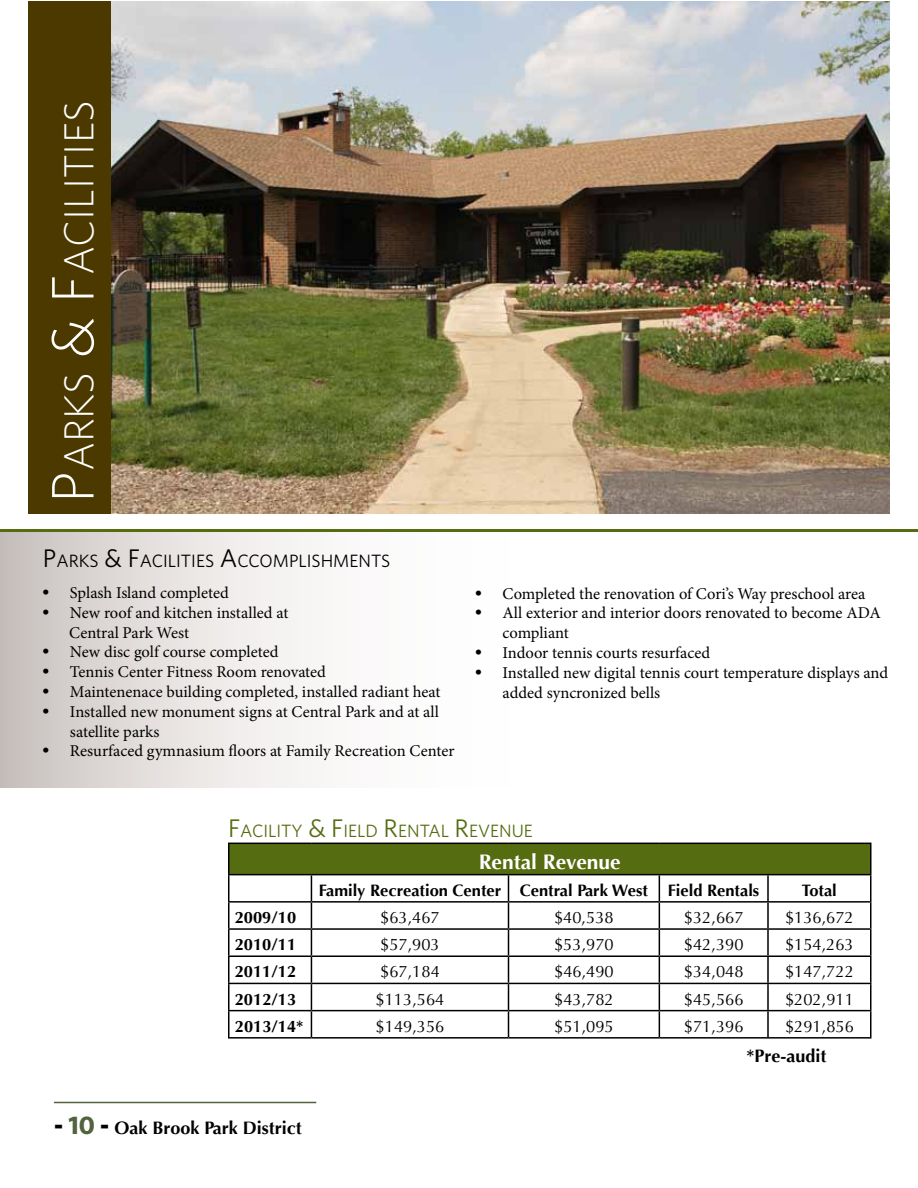
<style>
.page{position:relative;width:918px;height:1188px;background:#fff}
.page>*{position:absolute;margin:0;border:0;box-sizing:border-box;transform-origin:0 0}
.t1{font:300 42px "Whitney";color:#fff}
.t2{font:700 21px "Optima";color:#fff}
.t3{font:700 18px "Optima";color:#000}
.t4{font:17.85px "Whitney";color:#000}
.t5{font:17.85px "Whitney";color:#566c11}
.t6{font:16.5px/19.8px "Minion Pro";color:#000}
.t7{font:16.5px "Optima";color:#000}
.t8{font:700 16.5px "Optima";color:#000}
.s1{font-size:60px}
.s2{font-size:25.5px}
.s3{font-family:"Times";font-size:18px}
.s4{font-family:"Whitney";font-size:25.5px}
.s5{font-family:"Whitney";font-size:25.5px;color:#52633d}
</style>
<div class="page">
<hr style="left:54px;top:1102px;width:262px;height:1px;background:#52633d">
<svg style="left:0;top:532px;width:311px;height:255px"></svg>
<img style="left:111px;top:1px;width:779px;height:513px">
<div style="left:28px;top:1px;width:83px;height:513px;background:#4b3900"></div>
<div style="left:229px;top:843px;width:642px;height:32px;background:#566c11"></div>
<hr style="left:228px;top:843px;width:83px;height:1px;background:#000">
<hr style="left:228px;top:844px;width:2px;height:30px;background:#000">
<hr style="left:311px;top:843px;width:198px;height:1px;background:#000">
<hr style="left:508px;top:843px;width:151px;height:1px;background:#000">
<hr style="left:659px;top:843px;width:109px;height:1px;background:#000">
<hr style="left:768px;top:843px;width:104px;height:1px;background:#000">
<hr style="left:870px;top:844px;width:2px;height:30px;background:#000">
<hr style="left:228px;top:874px;width:83px;height:1px;background:#000">
<hr style="left:311px;top:874px;width:198px;height:1px;background:#000">
<hr style="left:508px;top:874px;width:151px;height:1px;background:#000">
<hr style="left:659px;top:874px;width:109px;height:1px;background:#000">
<hr style="left:768px;top:874px;width:104px;height:1px;background:#000">
<hr style="left:311px;top:901px;width:198px;height:2px;background:#000">
<hr style="left:508px;top:901px;width:151px;height:2px;background:#000">
<hr style="left:659px;top:901px;width:109px;height:2px;background:#000">
<hr style="left:768px;top:901px;width:104px;height:2px;background:#000">
<hr style="left:228px;top:928px;width:83px;height:2px;background:#000">
<hr style="left:311px;top:928px;width:198px;height:2px;background:#000">
<hr style="left:508px;top:928px;width:151px;height:2px;background:#000">
<hr style="left:659px;top:928px;width:109px;height:2px;background:#000">
<hr style="left:768px;top:928px;width:104px;height:2px;background:#000">
<hr style="left:228px;top:955px;width:83px;height:2px;background:#000">
<hr style="left:311px;top:955px;width:198px;height:2px;background:#000">
<hr style="left:508px;top:955px;width:151px;height:2px;background:#000">
<hr style="left:659px;top:955px;width:109px;height:2px;background:#000">
<hr style="left:768px;top:955px;width:104px;height:2px;background:#000">
<hr style="left:767px;top:875px;width:2px;height:26px;background:#000">
<hr style="left:767px;top:903px;width:2px;height:25px;background:#000">
<hr style="left:767px;top:930px;width:2px;height:25px;background:#000">
<hr style="left:767px;top:957px;width:2px;height:26px;background:#000">
<hr style="left:767px;top:984px;width:2px;height:26px;background:#000">
<svg style="left:311px;top:875px;width:1px;height:162px"></svg>
<svg style="left:508px;top:875px;width:1px;height:162px"></svg>
<svg style="left:659px;top:875px;width:1px;height:162px"></svg>
<hr style="left:767px;top:1011px;width:2px;height:26px;background:#000">
<hr style="left:228px;top:875px;width:2px;height:26px;background:#000">
<hr style="left:870px;top:875px;width:2px;height:26px;background:#000">
<hr style="left:228px;top:901px;width:83px;height:2px;background:#000">
<hr style="left:228px;top:903px;width:2px;height:25px;background:#000">
<hr style="left:870px;top:903px;width:2px;height:25px;background:#000">
<hr style="left:228px;top:930px;width:2px;height:25px;background:#000">
<hr style="left:870px;top:930px;width:2px;height:25px;background:#000">
<hr style="left:228px;top:957px;width:2px;height:26px;background:#000">
<hr style="left:870px;top:957px;width:2px;height:26px;background:#000">
<hr style="left:228px;top:983px;width:83px;height:1px;background:#000">
<hr style="left:228px;top:984px;width:2px;height:26px;background:#000">
<hr style="left:311px;top:983px;width:198px;height:1px;background:#000">
<hr style="left:508px;top:983px;width:151px;height:1px;background:#000">
<hr style="left:659px;top:983px;width:109px;height:1px;background:#000">
<hr style="left:768px;top:983px;width:104px;height:1px;background:#000">
<hr style="left:870px;top:984px;width:2px;height:26px;background:#000">
<hr style="left:228px;top:1010px;width:83px;height:1px;background:#000">
<hr style="left:228px;top:1011px;width:2px;height:26px;background:#000">
<hr style="left:311px;top:1010px;width:198px;height:1px;background:#000">
<hr style="left:508px;top:1010px;width:151px;height:1px;background:#000">
<hr style="left:659px;top:1010px;width:109px;height:1px;background:#000">
<hr style="left:768px;top:1010px;width:104px;height:1px;background:#000">
<hr style="left:870px;top:1011px;width:2px;height:26px;background:#000">
<hr style="left:228px;top:1037px;width:83px;height:2px;background:#000">
<hr style="left:311px;top:1037px;width:198px;height:2px;background:#000">
<hr style="left:508px;top:1037px;width:151px;height:2px;background:#000">
<hr style="left:659px;top:1037px;width:109px;height:2px;background:#000">
<hr style="left:768px;top:1037px;width:104px;height:2px;background:#000">
<hr style="left:0;top:529px;width:918px;height:3px;background:#566c11">
<h1 class="t1" style="left:53px;top:503px;width:404px;rotate:-90deg"><span class="s1">P</span>arks <span class="s1">&amp; F</span>acilities</h1>
<p class="t4" style="left:43px;top:550px;width:347px"><span class="s2">P</span>ARKS <span class="s2">&amp; F</span>ACILITIES <span class="s2">A</span>CCOMPLISHMENTS</p>
<p class="t6" style="left:43px;top:583px;width:187px"><span class="s3">•</span> Splash Island completed</p>
<p class="t6" style="left:69px;top:603px;width:221px;text-indent:-26px"><span class="s3">•</span> New roof and kitchen installed at<br>Central Park West</p>
<p class="t6" style="left:43px;top:642px;width:237px"><span class="s3">•</span> New disc golf course completed</p>
<p class="t6" style="left:43px;top:662px;width:285px"><span class="s3">•</span> Tennis Center Fitness Room renovated</p>
<p class="t6" style="left:43px;top:682px;width:399px"><span class="s3">•</span> Maintenenace building completed, installed radiant heat</p>
<p class="t6" style="left:70px;top:702px;width:371px;text-indent:-27px"><span class="s3">•</span> Installed new monument signs at Central Park and at all satellite parks</p>
<p class="t6" style="left:43px;top:741px;width:413px"><span class="s3">•</span> Resurfaced gymnasium floors at Family Recreation Center</p>
<p class="t6" style="left:475px;top:584px;width:391px"><span class="s3">•</span> Completed the renovation of Cori’s Way preschool area</p>
<p class="t6" style="left:502px;top:603px;width:380px;text-indent:-27px"><span class="s3">•</span> All exterior and interior doors renovated to become ADA compliant</p>
<p class="t6" style="left:475px;top:643px;width:236px"><span class="s3">•</span> Indoor tennis courts resurfaced</p>
<p class="t6" style="left:502px;top:663px;width:387px;text-indent:-27px"><span class="s3">•</span> Installed new digital tennis court temperature displays and added syncronized bells</p>
<p class="t5" style="left:228px;top:819px;width:306px"><span class="s2">F</span>ACILITY <span class="s2">&amp; F</span>IELD <span class="s2">R</span>ENTAL <span class="s2">R</span>EVENUE</p>
<p class="t2" style="left:479px;top:849px;width:144px">Rental Revenue</p>
<p class="t8" style="left:319px;top:881px;width:442px">Family Recreation Center Central Park West Field Rentals</p>
<p class="t8" style="left:802px;top:881px;width:37px">Total</p>
<p class="t8" style="left:235px;top:908px;width:63px">2009/10</p>
<p class="t7" style="left:380px;top:908px;width:61px">$63,467</p>
<p class="t7" style="left:554px;top:908px;width:61px">$40,538</p>
<p class="t7" style="left:684px;top:908px;width:61px">$32,667</p>
<p class="t7" style="left:785px;top:908px;width:70px">$136,672</p>
<p class="t8" style="left:235px;top:935px;width:63px">2010/11</p>
<p class="t7" style="left:380px;top:935px;width:61px">$57,903</p>
<p class="t7" style="left:554px;top:935px;width:61px">$53,970</p>
<p class="t7" style="left:684px;top:935px;width:61px">$42,390</p>
<p class="t7" style="left:785px;top:935px;width:70px">$154,263</p>
<p class="t8" style="left:235px;top:962px;width:63px">2011/12</p>
<p class="t7" style="left:380px;top:962px;width:61px">$67,184</p>
<p class="t7" style="left:554px;top:962px;width:61px">$46,490</p>
<p class="t7" style="left:684px;top:962px;width:61px">$34,048</p>
<p class="t7" style="left:785px;top:962px;width:70px">$147,722</p>
<p class="t8" style="left:235px;top:989px;width:63px">2012/13</p>
<p class="t7" style="left:376px;top:989px;width:70px">$113,564</p>
<p class="t7" style="left:554px;top:989px;width:61px">$43,782</p>
<p class="t7" style="left:684px;top:989px;width:61px">$45,566</p>
<p class="t7" style="left:785px;top:989px;width:70px">$202,911</p>
<p class="t8" style="left:235px;top:1017px;width:70px">2013/14*</p>
<p class="t7" style="left:376px;top:1017px;width:70px">$149,356</p>
<p class="t7" style="left:554px;top:1017px;width:61px">$51,095</p>
<p class="t7" style="left:684px;top:1017px;width:61px">$71,396</p>
<p class="t7" style="left:785px;top:1017px;width:70px">$291,856</p>
<p class="t3" style="left:54px;top:1117px;width:249px"><span class="s4">-</span> <span class="s5">10</span> <span class="s4">-</span> Oak Brook Park District</p>
<p class="t3" style="left:746px;top:1045px;width:82px">*Pre-audit</p>
</div>
